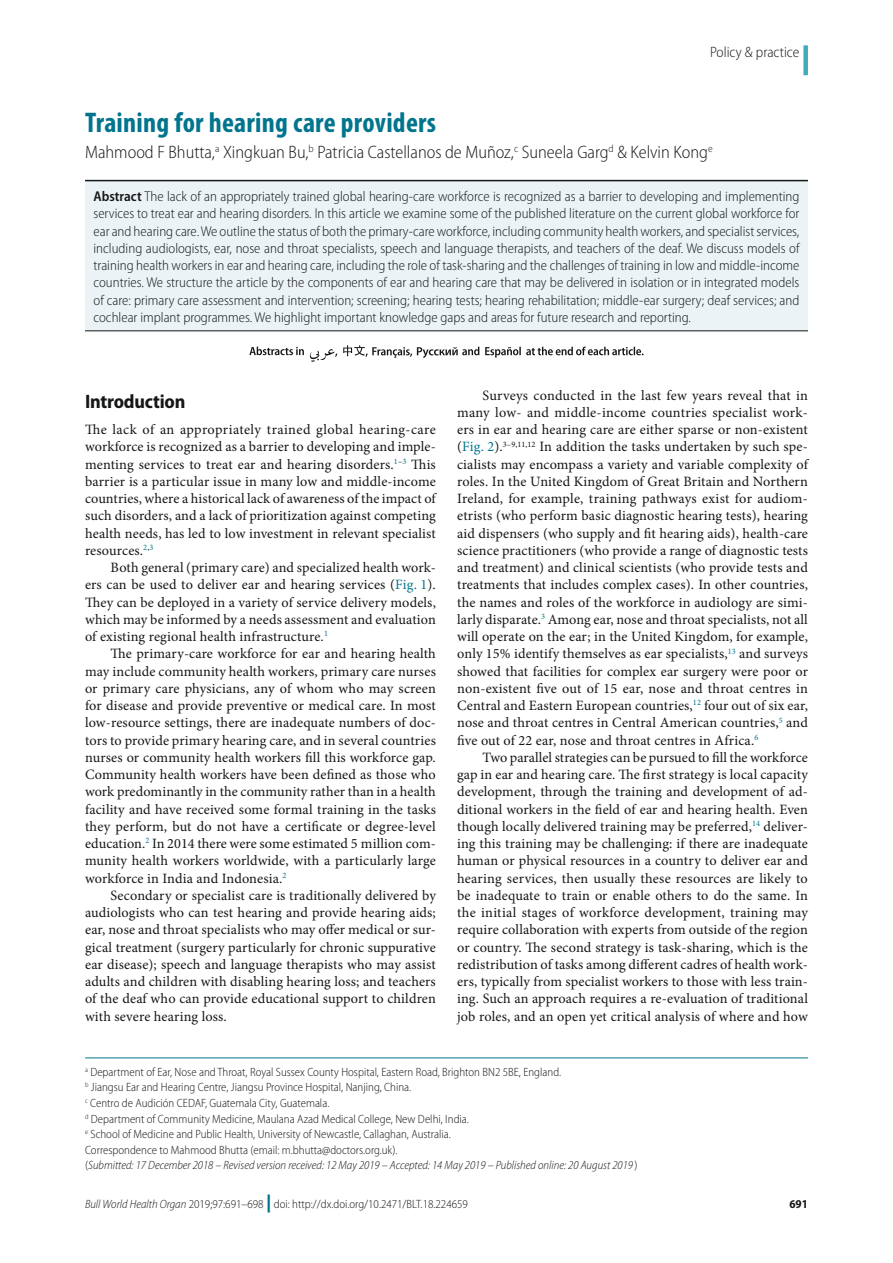
<style>
.page{position:relative;width:893px;height:1263px;background:#fff}
.page>*{position:absolute;margin:0;border:0;box-sizing:border-box;transform-origin:0 0}
.t1{font:700 condensed 28.5px "Myriad Pro";letter-spacing:.01em;color:#00758d}
.t2{font:700 semi-condensed 19.5px "Myriad Pro";letter-spacing:-.01em;color:#151616}
.t3{font:300 semi-condensed 18px "Myriad Pro";color:#151616}
.t4{font:300 semi-condensed 15px "Myriad Pro";color:#151616}
.t5{font:14.25px/17.2px "Minion Pro";letter-spacing:.01em;color:#151616;text-align:justify}
.t6{font:300 semi-condensed 14.25px/17.2px "Myriad Pro";color:#151616;text-align:justify}
.t7{font:300 semi-condensed 12px/15.6px "Myriad Pro";color:#151616}
.t8{font:700 semi-condensed 12px "Myriad Pro";color:#151616}
.s1{font-weight:600}
.s2{color:#00758d}
.s3{font-style:italic}
.s4{font-weight:900;font-stretch:normal;font-size:18px;color:#00758d}
</style>
<div class="page">
<div style="left:803px;top:45px;width:5px;height:30px;background:#3eacb9"></div>
<div style="left:85px;top:180px;width:723px;height:150px;background:#ebf3f6"></div>
<hr style="left:85px;top:1057px;width:723px;height:1px;background:#00758d">
<hr style="left:85px;top:330px;width:723px;height:1px;background:#151616">
<hr style="left:85px;top:180px;width:723px;height:1px;background:#151616">
<svg style="left:310px;top:345px;width:334px;height:17px"></svg>
<svg style="left:249px;top:347px;width:55px;height:8px"></svg>
<p class="t4" style="left:710px;top:44px;width:91px">Policy &amp; practice</p>
<h1 class="t1" style="left:85px;top:107px;width:353px">Training for hearing care providers</h1>
<p class="t3" style="left:85px;top:142px;width:629px">Mahmood F Bhutta,<sup>a</sup> Xingkuan Bu,<sup>b</sup> Patricia Castellanos de Muñoz,<sup>c</sup> Suneela Garg<sup>d</sup> &amp; Kelvin Kong<sup>e</sup></p>
<p class="t6" style="left:94px;top:188px;width:707px"><span class="s1">Abstract</span> The lack of an appropriately trained global hearing-care workforce is recognized as a barrier to developing and implementing services to treat ear and hearing disorders. In this article we examine some of the published literature on the current global workforce for ear and hearing care. We outline the status of both the primary-care workforce, including community health workers, and specialist services, including audiologists, ear, nose and throat specialists, speech and language therapists, and teachers of the deaf. We discuss models of training health workers in ear and hearing care, including the role of task-sharing and the challenges of training in low and middle-income countries. We structure the article by the components of ear and hearing care that may be delivered in isolation or in integrated models of care: primary care assessment and intervention; screening; hearing tests; hearing rehabilitation; middle-ear surgery; deaf services; and cochlear implant programmes. We highlight important knowledge gaps and areas for future research and reporting.</p>
<h2 class="t2" style="left:85px;top:389px;width:102px">Introduction</h2>
<p class="t5" style="left:85px;top:421px;width:352px">The lack of an appropriately trained global hearing-care workforce is recognized as a barrier to developing and imple&shy;menting services to treat ear and hearing disorders.<sup>1</sup><sup>–</sup><sup>3</sup> This barrier is a particular issue in many low and middle-income countries, where a historical lack of awareness of the impact of such disorders, and a lack of prioritization against competing health needs, has led to low investment in relevant specialist resources.<sup>2</sup><sup>,</sup><sup>3</sup></p>
<p class="t5" style="left:85px;top:559px;width:352px;text-indent:26px">Both general (primary care) and specialized health work&shy;ers can be used to deliver ear and hearing services (<span class="s2">Fig. 1</span>).<br>They can be deployed in a variety of service delivery models, which may be informed by a needs assessment and evaluation of existing regional health infrastructure.<sup>1</sup></p>
<p class="t5" style="left:85px;top:645px;width:352px;text-indent:26px">The primary-care workforce for ear and hearing health may include community health workers, primary care nurses or primary care physicians, any of whom who may screen for disease and provide preventive or medical care. In most low-resource settings, there are inadequate numbers of doc&shy;tors to provide primary hearing care, and in several countries nurses or community health workers fill this workforce gap.<br>Community health workers have been defined as those who work predominantly in the community rather than in a health facility and have received some formal training in the tasks they perform, but do not have a certificate or degree-level education.<sup>2</sup> In 2014 there were some estimated 5 million com&shy;munity health workers worldwide, with a particularly large workforce in India and Indonesia.<sup>2</sup></p>
<p class="t5" style="left:85px;top:887px;width:352px;text-indent:26px">Secondary or specialist care is traditionally delivered by audiologists who can test hearing and provide hearing aids; ear, nose and throat specialists who may offer medical or sur&shy;gical treatment (surgery particularly for chronic suppurative ear disease); speech and language therapists who may assist adults and children with disabling hearing loss; and teachers of the deaf who can provide educational support to children with severe hearing loss.</p>
<p class="t5" style="left:457px;top:386px;width:352px;text-indent:26px">Surveys conducted in the last few years reveal that in many low- and middle-income countries specialist work&shy;ers in ear and hearing care are either sparse or non-existent (<span class="s2">Fig. 2</span>).<sup>3–9,11,12</sup> In addition the tasks undertaken by such spe&shy;cialists may encompass a variety and variable complexity of roles. In the United Kingdom of Great Britain and Northern Ireland, for example, training pathways exist for audiom&shy;etrists (who perform basic diagnostic hearing tests), hearing aid dispensers (who supply and fit hearing aids), health-care science practitioners (who provide a range of diagnostic tests and treatment) and clinical scientists (who provide tests and treatments that includes complex cases). In other countries, the names and roles of the workforce in audiology are simi&shy;larly disparate.<sup>3</sup> Among ear, nose and throat specialists, not all will operate on the ear; in the United Kingdom, for example, only 15% identify themselves as ear specialists,<sup>13</sup> and surveys showed that facilities for complex ear surgery were poor or non-existent five out of 15 ear, nose and throat centres in Central and Eastern European countries,<sup>12</sup> four out of six ear, nose and throat centres in Central American countries,<sup>5</sup> and five out of 22 ear, nose and throat centres in Africa.<sup>6</sup></p>
<p class="t5" style="left:457px;top:749px;width:352px;text-indent:26px">Two parallel strategies can be pursued to fill the workforce gap in ear and hearing care. The first strategy is local capacity development, through the training and development of ad&shy;ditional workers in the field of ear and hearing health. Even though locally delivered training may be preferred,<sup>14</sup> deliver&shy;ing this training may be challenging: if there are inadequate human or physical resources in a country to deliver ear and hearing services, then usually these resources are likely to be inadequate to train or enable others to do the same. In the initial stages of workforce development, training may require collaboration with experts from outside of the region or country. The second strategy is task-sharing, which is the redistribution of tasks among different cadres of health work&shy;ers, typically from specialist workers to those with less train&shy;ing. Such an approach requires a re-evaluation of traditional job roles, and an open yet critical analysis of where and how</p>
<p class="t7" style="left:85px;top:1064px;width:554px"><sup>a</sup> Department of Ear, Nose and Throat, Royal Sussex County Hospital, Eastern Road, Brighton BN2 5BE, England.<br><sup>b</sup> Jiangsu Ear and Hearing Centre, Jiangsu Province Hospital, Nanjing, China.<br><sup>c</sup> Centro de Audición CEDAF, Guatemala City, Guatemala.<br><sup>d</sup> Department of Community Medicine, Maulana Azad Medical College, New Delhi, India.<br><sup>e</sup> School of Medicine and Public Health, University of Newcastle, Callaghan, Australia.<br>Correspondence to Mahmood Bhutta (email: m.bhutta@doctors.org.uk).<br>(<span class="s3">Submitted: 17 December 2018 – Revised version received: 12 May 2019 – Accepted: 14 May 2019 – Published online: 20 August 2019</span> )</p>
<p class="t7" style="left:85px;top:1197px;width:384px"><span class="s3">Bull World Health Organ</span> 2019;97:691–698 <span class="s4">|</span> doi: http://dx.doi.org/10.2471/BLT.18.224659</p>
<p class="t8" style="left:789px;top:1196px;width:20px">691</p>
</div>
